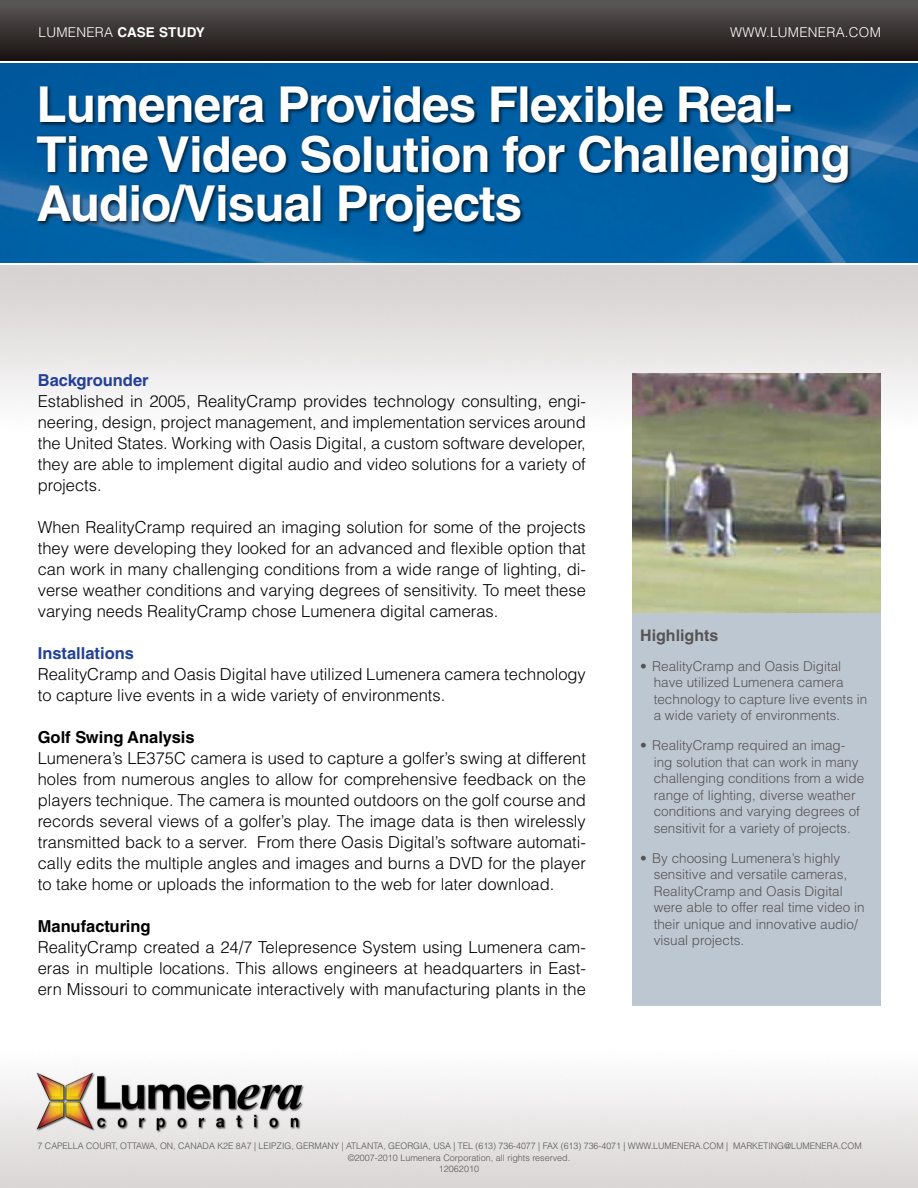
<style>
.page{position:relative;width:918px;height:1188px;background:#fff}
.page>*{position:absolute;margin:0;border:0;box-sizing:border-box;transform-origin:0 0}
.t1{font:700 49.5px/49.5px "Helvetica LT Std";letter-spacing:-.02em;color:#fff}
.t2{font:300 16.5px/21px "Helvetica LT Std";color:#000;text-align:justify}
.t3{font:700 16.5px "Helvetica LT Std";color:#000}
.t4{font:700 16.5px "Helvetica LT Std";color:#224098}
.t5{font:700 15.9px "Helvetica LT Std";color:#575454}
.t6{font:300 13.5px/16.5px "Helvetica LT Std";color:#575454}
.t7{font:700 13.5px "Helvetica LT Std";letter-spacing:.01em;color:#fff}
.t8{font:300 13.5px "Helvetica LT Std";letter-spacing:.02em;color:#fff}
.t9{font:300 9px/10.8px "Helvetica LT Std";color:#575454;text-align:center}
.s1{font-weight:300}
</style>
<div class="page">
<img style="left:0;top:266px;width:918px;height:241px">
<div style="left:0;top:0;width:918px;height:60px;background:linear-gradient(to bottom,#5c5959,#1a1311)"></div>
<img style="left:0;top:974px;width:918px;height:214px">
<div style="left:632px;top:613px;width:248px;height:393px;background:#bdc7d2"></div>
<img style="left:0;top:64px;width:918px;height:198px">
<div style="left:36px;top:84px;width:817px;height:153px;background:#000;opacity:.75"></div>
<img style="left:632px;top:374px;width:248px;height:239px">
<p class="t7" style="left:39px;top:24px;width:168px"><span class="s1">LUMENERA</span> Case Study</p>
<p class="t8" style="left:730px;top:23px;width:51px">www.lumenera</p>
<p class="t8" style="left:845px;top:23px;width:35px">.com</p>
<h1 class="t1" style="left:37px;top:80px;width:816px">Lumenera Provides Flexible Real-<br>Time Video Solution for Challenging<br>Audio/Visual Projects</h1>
<p class="t4" style="left:38px;top:370px;width:112px">Backgrounder</p>
<p class="t2" style="left:38px;top:390px;width:550px">Established in 2005, RealityCramp provides technology consulting, engi&shy;neering, design, project management, and implementation services around the United States. Working with Oasis Digital, a custom software developer, they are able to implement digital audio and video solutions for a variety of projects.</p>
<p class="t2" style="left:38px;top:516px;width:550px">When RealityCramp required an imaging solution for some of the projects they were developing they looked for an advanced and flexible option that can work in many challenging conditions from a wide range of lighting, di&shy;verse weather conditions and varying degrees of sensitivity. To meet these varying needs RealityCramp chose Lumenera digital cameras.</p>
<p class="t4" style="left:38px;top:643px;width:98px">Installations</p>
<p class="t2" style="left:38px;top:663px;width:550px">RealityCramp and Oasis Digital have utilized Lumenera camera technology to capture live events in a wide variety of environments.</p>
<p class="t3" style="left:38px;top:727px;width:158px">Golf Swing Analysis</p>
<p class="t2" style="left:38px;top:747px;width:550px">Lumenera’s LE375C camera is used to capture a golfer’s swing at different holes from numerous angles to allow for comprehensive feedback on the players technique. The camera is mounted outdoors on the golf course and records several views of a golfer’s play. The image data is then wirelessly transmitted back to a server. From there Oasis Digital’s software automati&shy;cally edits the multiple angles and images and burns a DVD for the player to take home or uploads the information to the web for later download.</p>
<p class="t3" style="left:38px;top:916px;width:114px">Manufacturing</p>
<p class="t2" style="left:38px;top:936px;width:550px">RealityCramp created a 24/7 Telepresence System using Lumenera cam&shy;eras in multiple locations. This allows engineers at headquarters in East&shy;ern Missouri to communicate interactively with manufacturing plants in the</p>
<p class="t5" style="left:640px;top:625px;width:80px">Highlights</p>
<p class="t6" style="left:654px;top:658px;width:215px;text-indent:-14px">• RealityCramp and Oasis Digital have utilized Lumenera camera technology to capture live events in a wide variety of environments.</p>
<p class="t6" style="left:654px;top:737px;width:212px;text-indent:-14px">• RealityCramp required an imag&shy;ing solution that can work in many challenging conditions from a wide range of lighting, diverse weather conditions and varying degrees of sensitivit for a variety of projects.</p>
<p class="t6" style="left:654px;top:850px;width:212px;text-indent:-14px">• By choosing Lumenera’s highly sensitive and versatile cameras,<br>RealityCramp and Oasis Digital were able to offer real time video in their unique and innovative audio/ visual projects.</p>
<p class="t9" style="left:38px;top:1140px;width:32px">7 Capella</p>
<p class="t9" style="left:86px;top:1140px;width:99px">Court, Ottawa, ON, Cana</p>
<p class="t9" style="left:203px;top:1140px;width:262px">da K2E 8A7 | LEIPZIG, GERMANY | ATLANTA, GEORGIA, USA | Tel</p>
<p class="t9" style="left:476px;top:1140px;width:185px">(613) 736-4077 | Fax (613) 736-4071 | www.lumenera</p>
<p class="t9" style="left:701px;top:1140px;width:40px">.com | marke</p>
<p class="t9" style="left:764px;top:1140px;width:35px">ting@lumenera</p>
<p class="t9" style="left:839px;top:1140px;width:23px">.com</p>
<p class="t9" style="left:348px;top:1152px;width:224px">©2007-2010 Lumenera Corporation, all rights reserved.<br>12062010</p>
</div>
